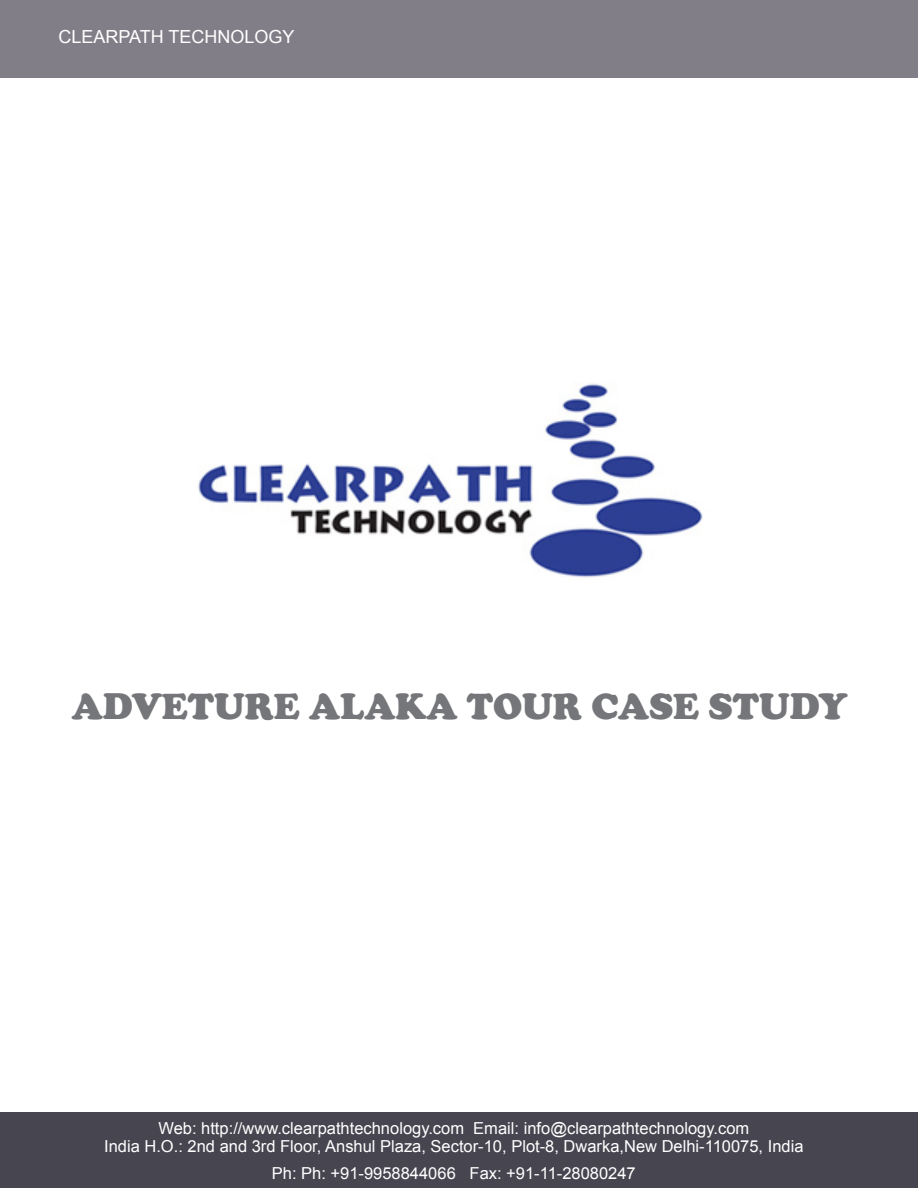
<style>
.page{position:relative;width:918px;height:1188px;background:#fff}
.page>*{position:absolute;margin:0;border:0;box-sizing:border-box;transform-origin:0 0}
.t1{font:900 37.5px "Cooper";color:#757679}
.t2{font:18px "Arial";color:#fff}
.t3{font:16.5px "Arial";color:#fff}
</style>
<div class="page">
<div style="left:0;top:0;width:918px;height:78px;background:#817e88"></div>
<div style="left:0;top:1112px;width:918px;height:76px;background:#474550"></div>
<img style="left:198px;top:383px;width:505px;height:195px">
<p class="t2" style="left:58px;top:25px;width:238px">CLEARPATH TECHNOLOGY</p>
<p class="t1" style="left:72px;top:685px;width:777px">ADVETURE ALAKA TOUR CASE STUDY</p>
<p class="t3" style="left:158px;top:1117px;width:592px">Web: http://www.clearpathtechnology.com Email: info@clearpathtechnology.com</p>
<p class="t3" style="left:104px;top:1135px;width:701px">India H.O.: 2nd and 3rd Floor, Anshul Plaza, Sector-10, Plot-8, Dwarka,New Delhi-110075, India</p>
<p class="t3" style="left:272px;top:1162px;width:365px">Ph: Ph: +91-9958844066 Fax: +91-11-28080247</p>
</div>
